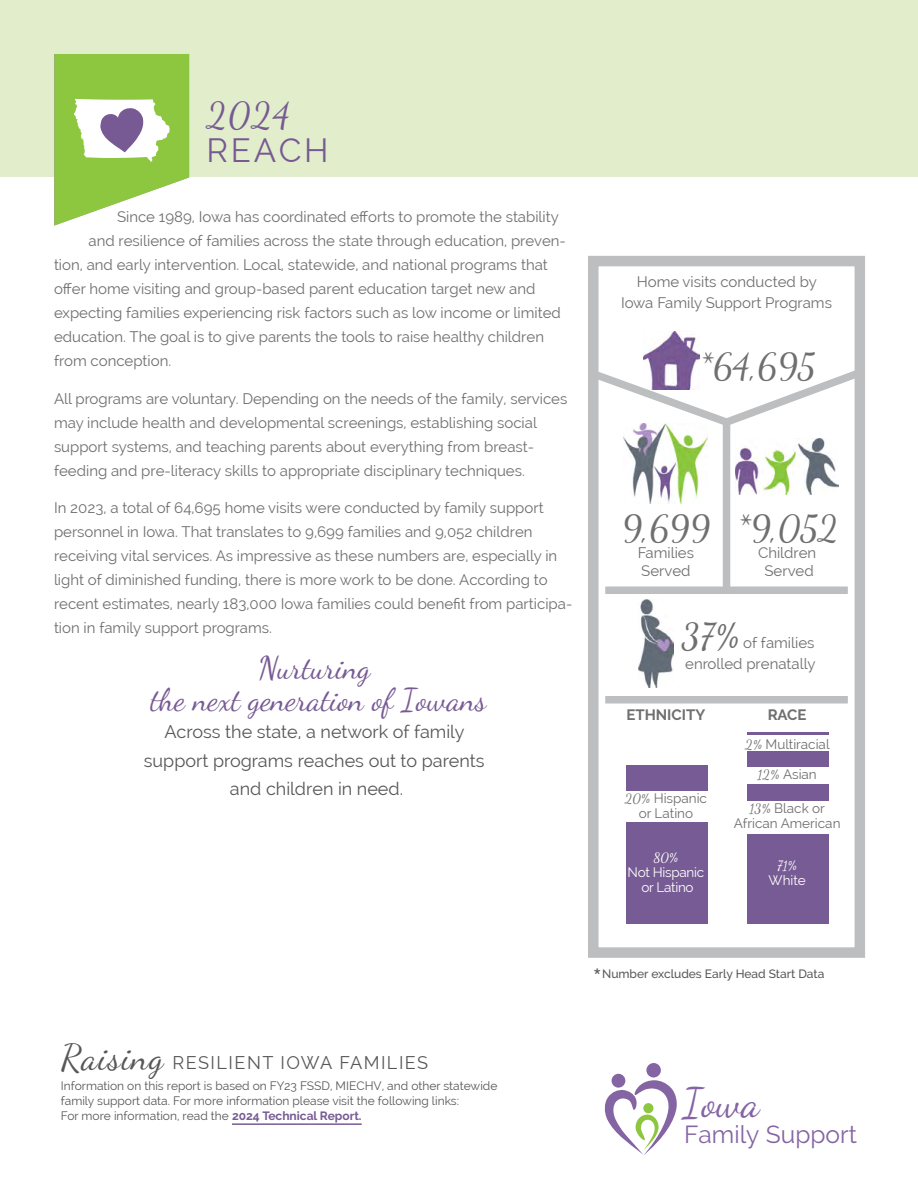
<style>
.page{position:relative;width:918px;height:1188px;background:#fff}
.page>*{position:absolute;margin:0;border:0;box-sizing:border-box;transform-origin:0 0}
.t1{font:40.95px "Dancing Script";color:#8464a3}
.Highlighted_Text{font:36px "Dancing Script";color:#706e6e}
.Highlighted_Text-2{font:36px "Dancing Script";color:#775a93}
.Body{font:36px "Dancing Script";color:#706e6e}
.Highlighted_Text-3{font:33px "Raleway";letter-spacing:.08em;color:#775a93}
.Highlighted_Text-4{font:31.5px/31.5px "Dancing Script";color:#775a93;text-align:center}
.Body-2{font:30px "Raleway";color:#575757}
.t2{font:24.6px "Raleway";color:#8464a3}
.Body-3{font:18px/28.5px "Raleway";color:#575757;text-align:center}
.Highlighted_Text-5{font:18px "Raleway";letter-spacing:.08em;color:#575757}
.Body-4{font:15px/24px "Raleway";color:#706e6e}
.Highlighted_Text-6{font:15px/18px "Raleway";color:#706e6e}
.Body-5{font:700 15px "Raleway";color:#706e6e}
.Body-6{font:13.5px/15px "Raleway";color:#706e6e;text-align:center}
.Body-7{font:13.5px/15px "Raleway";letter-spacing:-.02em;color:#fff;text-align:center}
.Body-8{font:12px/15px "Raleway";color:#575757}
.Body-9{font:500 12px "Raleway";color:#575757}
.s1{font-family:"Dancing Script"}
.s2{font-family:"Dancing Script";font-size:36px}
.s3{font-weight:700;color:#775b94}
</style>
<div class="page">
<div style="left:0;top:0;width:918px;height:177px;background:#e2eecb"></div>
<svg style="left:54px;top:54px;width:135px;height:172px;background:#accf7b"></svg>
<div style="left:646px;top:1063px;width:15px;height:15px;background:#8464a3;border-radius:50%"></div>
<div style="left:611px;top:1074px;width:15px;height:14px;background:#8464a3;border-radius:50%"></div>
<svg style="left:604px;top:1080px;width:73px;height:75px"></svg>
<div style="left:626px;top:765px;width:81px;height:26px;background:#775b94"></div>
<div style="left:747px;top:834px;width:81px;height:90px;background:#775b94"></div>
<div style="left:747px;top:784px;width:81px;height:16px;background:#775b94"></div>
<div style="left:747px;top:752px;width:81px;height:15px;background:#775b94"></div>
<hr style="left:747px;top:732px;width:81px;height:3px;background:#775b94">
<div style="left:626px;top:822px;width:81px;height:102px;background:#775b94"></div>
<img style="left:624px;top:430px;width:84px;height:74px">
<img style="left:736px;top:439px;width:103px;height:55px">
<div style="left:605px;top:586px;width:243px;height:8px;background:#bcbec0"></div>
<div style="left:605px;top:696px;width:243px;height:8px;background:#bcbec0"></div>
<img style="left:639px;top:599px;width:35px;height:88px">
<div style="left:588px;top:256px;width:277px;height:702px;border:10px solid #bcbec0"></div>
<img style="left:644px;top:332px;width:55px;height:32px">
<svg style="left:588px;top:364px;width:277px;height:66px"></svg>
<div style="left:723px;top:422px;width:7px;height:172px;background:#bcbec0"></div>
<hr style="left:232px;top:1123px;width:130px;height:2px;background:#775b94">
<p class="Highlighted_Text-2" style="left:207px;top:87px;width:85px">2024</p>
<p class="Highlighted_Text-3" style="left:207px;top:131px;width:124px">REACH</p>
<p class="Body-4" style="left:117px;top:205px;width:443px">Since 1989, Iowa has coordinated efforts to promote the stability</p>
<p class="Body-4" style="left:88px;top:229px;width:479px">and resilience of families across the state through education, preven-</p>
<p class="Body-4" style="left:54px;top:253px;width:495px">tion, and early intervention. Local, statewide, and national programs that</p>
<p class="Body-4" style="left:54px;top:277px;width:483px">offer home visiting and group-based parent education target new and</p>
<p class="Body-4" style="left:54px;top:301px;width:508px">expecting families experiencing risk factors such as low income or limited</p>
<p class="Body-4" style="left:54px;top:325px;width:492px">education. The goal is to give parents the tools to raise healthy children</p>
<p class="Body-4" style="left:54px;top:349px;width:119px">from conception.</p>
<p class="Body-4" style="left:54px;top:386px;width:515px">All programs are voluntary. Depending on the needs of the family, services may include health and developmental screenings, establishing social support systems, and teaching parents about everything from breast&shy;feeding and pre-literacy skills to appropriate disciplinary techniques.</p>
<p class="Body-4" style="left:54px;top:496px;width:520px">In 2023, a total of 64,695 home visits were conducted by family support personnel in Iowa. That translates to 9,699 families and 9,052 children receiving vital services. As impressive as these numbers are, especially in light of diminished funding, there is more work to be done. According to recent estimates, nearly 183,000 Iowa families could benefit from participa&shy;tion in family support programs.</p>
<p class="Highlighted_Text-4" style="left:150px;top:650px;width:337px">Nurturing<br>the next generation of Iowans</p>
<p class="Body-3" style="left:144px;top:718px;width:342px">Across the state, a network of family support programs reaches out to parents and children in need.</p>
<p class="Body-4" style="left:621px;top:271px;width:212px;line-height:21px;text-align:center">Home visits conducted by<br>Iowa Family Support Programs</p>
<p class="Highlighted_Text" style="left:699px;top:339px;width:118px">*64,695</p>
<p class="Highlighted_Text" style="left:622px;top:501px;width:90px">9,699</p>
<p class="Highlighted_Text-6" style="left:638px;top:544px;width:58px">Families<br>Served</p>
<p class="Highlighted_Text" style="left:736px;top:501px;width:103px">*9,052</p>
<p class="Highlighted_Text-6" style="left:758px;top:544px;width:60px;text-align:center">Children<br>Served</p>
<p class="Body" style="left:681px;top:609px;width:59px">37%</p>
<p class="Body-4" style="left:743px;top:631px;width:73px">of families</p>
<p class="Body-4" style="left:685px;top:652px;width:132px">enrolled prenatally</p>
<p class="Body-5" style="left:626px;top:706px;width:80px">ETHNICITY</p>
<p class="Body-5" style="left:768px;top:706px;width:40px">RACE</p>
<p class="Body-6" style="left:745px;top:737px;width:86px"><span class="s1">2%</span> Multiracial</p>
<p class="Body-6" style="left:758px;top:767px;width:61px"><span class="s1">12%</span> Asian</p>
<p class="Body-6" style="left:734px;top:800px;width:108px"><span class="s1">13%</span> Black or<br>African American</p>
<p class="Body-7" style="left:769px;top:857px;width:39px"><span class="s1">71%<br></span>White</p>
<p class="Body-6" style="left:625px;top:791px;width:84px"><span class="s1">20%</span> Hispanic or Latino</p>
<p class="Body-7" style="left:628px;top:849px;width:78px"><span class="s1">80%<br></span>Not Hispanic or Latino</p>
<p class="Highlighted_Text-5" style="left:61px;top:1052px;width:369px"><span class="s2">Raising</span> RESILIENT IOWA FAMILIES</p>
<p class="Body-8" style="left:61px;top:1079px;width:438px">Information on this report is based on FY23 FSSD, MIECHV, and other statewide family support data. For more information please visit the following links:<br>For more information, read the <span class="s3">2024 Technical Report.</span></p>
<p class="Body-2" style="left:592px;top:962px;width:11px">*</p>
<p class="Body-9" style="left:602px;top:966px;width:224px">Number excludes Early Head Start Data</p>
<p class="t1" style="left:683px;top:1078px;width:78px">Iowa</p>
<p class="t2" style="left:684px;top:1120px;width:174px">Family Support</p>
</div>
